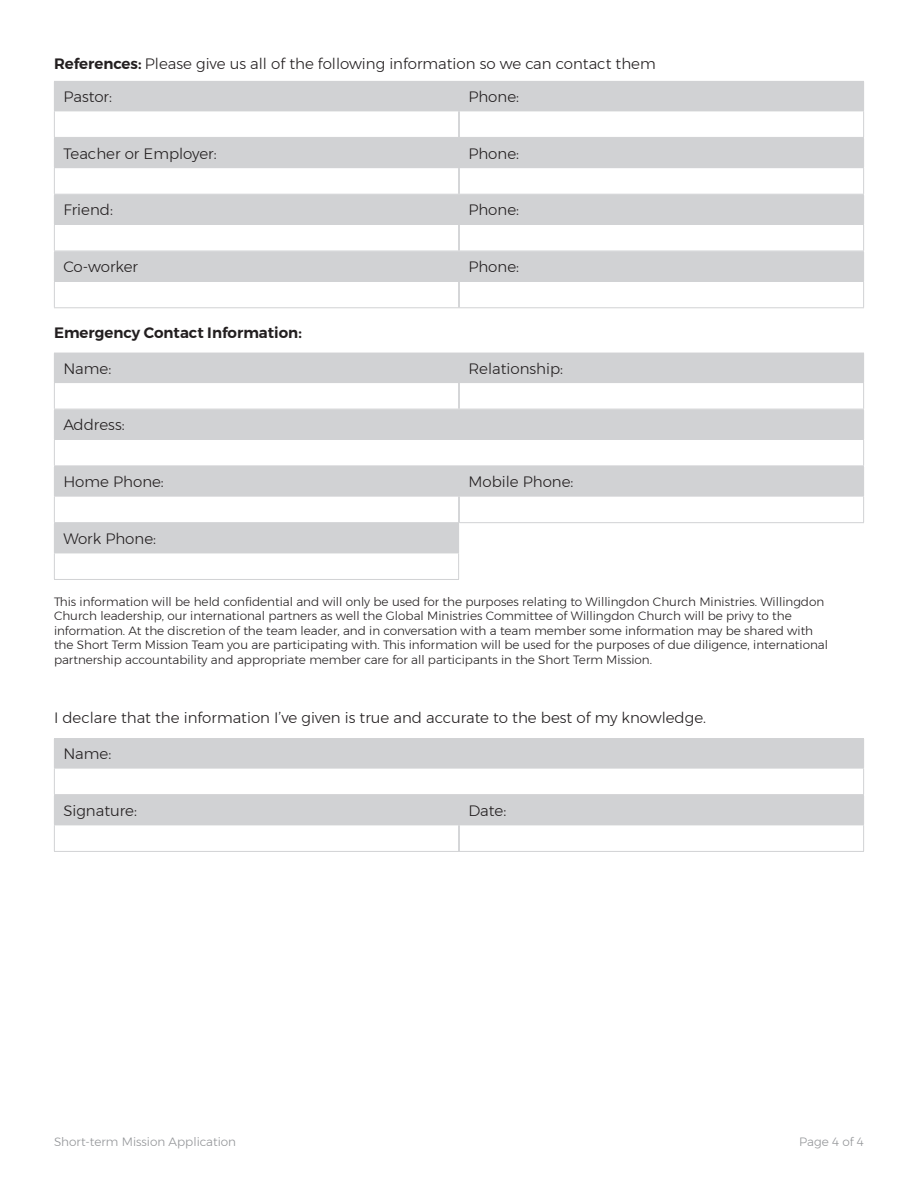
<style>
.page{position:relative;width:918px;height:1188px;background:#fff}
.page>*{position:absolute;margin:0;border:0;box-sizing:border-box;transform-origin:0 0}
.t1{font:300 15px "Montserrat";color:#231f20}
.t2{font:600 15px "Montserrat";color:#231f20}
.t3{font:300 12px/14.4px "Montserrat";color:#231f20}
.t4{font:300 12px "Montserrat";color:#939598}
.s1{font-weight:600}
</style>
<div class="page">
<div style="left:54px;top:81px;width:405px;height:30px;background:#d1d2d4"></div>
<hr style="left:54px;top:111px;width:405px;height:1px;background:#d1d2d4">
<hr style="left:54px;top:137px;width:405px;height:1px;background:#d1d2d4">
<div style="left:459px;top:81px;width:405px;height:30px;background:#d1d2d4"></div>
<hr style="left:459px;top:111px;width:405px;height:1px;background:#d1d2d4">
<hr style="left:459px;top:137px;width:405px;height:1px;background:#d1d2d4">
<div style="left:54px;top:410px;width:810px;height:29px;background:#d1d2d4"></div>
<hr style="left:54px;top:439px;width:810px;height:1px;background:#d1d2d4">
<div style="left:54px;top:138px;width:405px;height:30px;background:#d1d2d4"></div>
<hr style="left:54px;top:194px;width:405px;height:1px;background:#d1d2d4">
<div style="left:459px;top:138px;width:405px;height:30px;background:#d1d2d4"></div>
<hr style="left:459px;top:194px;width:405px;height:1px;background:#d1d2d4">
<div style="left:54px;top:195px;width:405px;height:29px;background:#d1d2d4"></div>
<hr style="left:54px;top:224px;width:405px;height:1px;background:#d1d2d4">
<div style="left:459px;top:195px;width:405px;height:29px;background:#d1d2d4"></div>
<hr style="left:459px;top:224px;width:405px;height:1px;background:#d1d2d4">
<div style="left:54px;top:252px;width:405px;height:29px;background:#d1d2d4"></div>
<hr style="left:54px;top:251px;width:405px;height:1px;background:#d1d2d4">
<hr style="left:54px;top:281px;width:405px;height:1px;background:#d1d2d4">
<svg style="left:54px;top:112px;width:1px;height:195px"></svg>
<hr style="left:54px;top:307px;width:405px;height:1px;background:#d1d2d4">
<div style="left:459px;top:252px;width:405px;height:29px;background:#d1d2d4"></div>
<hr style="left:459px;top:251px;width:405px;height:1px;background:#d1d2d4">
<hr style="left:459px;top:281px;width:405px;height:1px;background:#d1d2d4">
<svg style="left:458px;top:112px;width:2px;height:195px"></svg>
<svg style="left:863px;top:112px;width:1px;height:195px"></svg>
<hr style="left:459px;top:307px;width:405px;height:1px;background:#d1d2d4">
<div style="left:54px;top:353px;width:405px;height:30px;background:#d1d2d4"></div>
<hr style="left:54px;top:409px;width:405px;height:1px;background:#d1d2d4">
<div style="left:459px;top:353px;width:405px;height:30px;background:#d1d2d4"></div>
<svg style="left:458px;top:383px;width:2px;height:26px"></svg>
<hr style="left:459px;top:409px;width:405px;height:1px;background:#d1d2d4">
<div style="left:54px;top:467px;width:405px;height:29px;background:#d1d2d4"></div>
<hr style="left:54px;top:466px;width:405px;height:1px;background:#d1d2d4">
<hr style="left:54px;top:496px;width:405px;height:1px;background:#d1d2d4">
<hr style="left:54px;top:522px;width:405px;height:1px;background:#d1d2d4">
<div style="left:459px;top:467px;width:405px;height:29px;background:#d1d2d4"></div>
<hr style="left:459px;top:466px;width:405px;height:1px;background:#d1d2d4">
<hr style="left:459px;top:496px;width:405px;height:1px;background:#d1d2d4">
<svg style="left:863px;top:383px;width:1px;height:139px"></svg>
<hr style="left:459px;top:522px;width:405px;height:1px;background:#d1d2d4">
<div style="left:54px;top:523px;width:405px;height:30px;background:#d1d2d4"></div>
<hr style="left:54px;top:553px;width:405px;height:1px;background:#d1d2d4">
<svg style="left:54px;top:383px;width:1px;height:196px"></svg>
<svg style="left:458px;top:497px;width:2px;height:82px"></svg>
<hr style="left:54px;top:579px;width:405px;height:1px;background:#d1d2d4">
<div style="left:54px;top:795px;width:405px;height:30px;background:#d1d2d4"></div>
<hr style="left:54px;top:825px;width:405px;height:1px;background:#d1d2d4">
<hr style="left:54px;top:851px;width:405px;height:1px;background:#d1d2d4">
<div style="left:459px;top:795px;width:405px;height:30px;background:#d1d2d4"></div>
<hr style="left:459px;top:825px;width:405px;height:1px;background:#d1d2d4">
<svg style="left:458px;top:826px;width:2px;height:25px"></svg>
<hr style="left:459px;top:851px;width:405px;height:1px;background:#d1d2d4">
<div style="left:54px;top:739px;width:810px;height:29px;background:#d1d2d4"></div>
<hr style="left:54px;top:738px;width:810px;height:1px;background:#d1d2d4">
<hr style="left:54px;top:768px;width:810px;height:1px;background:#d1d2d4">
<svg style="left:54px;top:769px;width:1px;height:82px"></svg>
<svg style="left:863px;top:769px;width:1px;height:82px"></svg>
<hr style="left:54px;top:794px;width:810px;height:1px;background:#d1d2d4">
<p class="t1" style="left:54px;top:52px;width:603px"><span class="s1">References:</span> Please give us all of the following information so we can contact them</p>
<p class="t1" style="left:63px;top:85px;width:50px">Pastor:</p>
<p class="t1" style="left:468px;top:85px;width:52px">Phone:</p>
<p class="t1" style="left:63px;top:142px;width:155px">Teacher or Employer:</p>
<p class="t1" style="left:468px;top:142px;width:52px">Phone:</p>
<p class="t1" style="left:63px;top:199px;width:51px">Friend:</p>
<p class="t1" style="left:468px;top:199px;width:52px">Phone:</p>
<p class="t1" style="left:63px;top:256px;width:76px">Co-worker</p>
<p class="t1" style="left:468px;top:256px;width:52px">Phone:</p>
<p class="t2" style="left:54px;top:320px;width:249px">Emergency Contact Information:</p>
<p class="t1" style="left:63px;top:357px;width:49px">Name:</p>
<p class="t1" style="left:468px;top:357px;width:96px">Relationship:</p>
<p class="t1" style="left:63px;top:414px;width:63px">Address:</p>
<p class="t1" style="left:63px;top:471px;width:102px">Home Phone:</p>
<p class="t1" style="left:468px;top:471px;width:107px">Mobile Phone:</p>
<p class="t1" style="left:63px;top:527px;width:94px">Work Phone:</p>
<p class="t3" style="left:54px;top:594px;width:776px">This information will be held confidential and will only be used for the purposes relating to Willingdon Church Ministries. Willingdon Church leadership, our international partners as well the Global Ministries Committee of Willingdon Church will be privy to the information. At the discretion of the team leader, and in conversation with a team member some information may be shared with the Short Term Mission Team you are participating with. This information will be used for the purposes of due diligence, international partnership accountability and appropriate member care for all participants in the Short Term Mission.</p>
<p class="t1" style="left:54px;top:707px;width:654px">I declare that the information I’ve given is true and accurate to the best of my knowledge.</p>
<p class="t1" style="left:63px;top:743px;width:49px">Name:</p>
<p class="t1" style="left:63px;top:799px;width:75px">Signature:</p>
<p class="t1" style="left:468px;top:799px;width:39px">Date:</p>
<p class="t4" style="left:54px;top:1132px;width:184px">Short-term Mission Application</p>
<p class="t4" style="left:799px;top:1132px;width:66px">Page 4 of 4</p>
</div>
